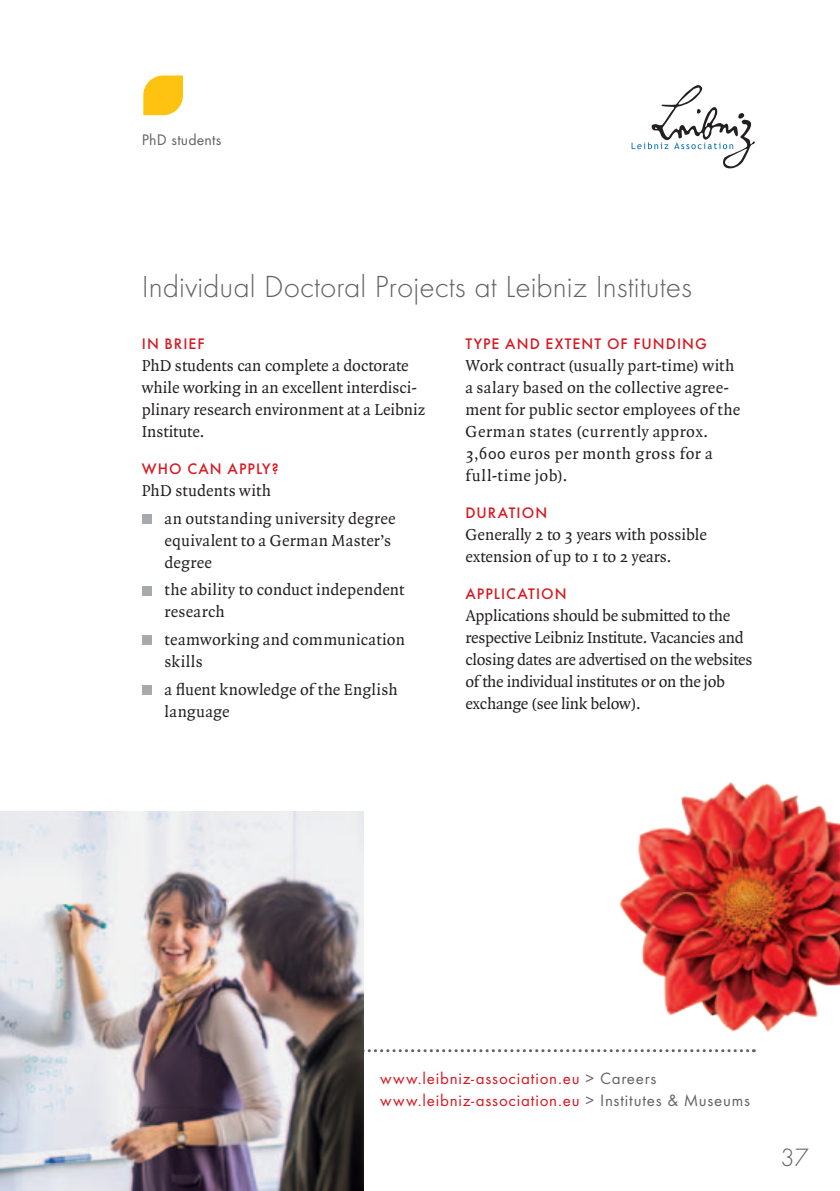
<style>
.page{position:relative;width:840px;height:1191px;background:#fff}
.page>*{position:absolute;margin:0;border:0;box-sizing:border-box;transform-origin:0 0}
.t1{font:300 28px "Futura ND";color:#636366}
.t2{font:300 23px "Futura ND";color:#636366}
.t3{font:17px/22px "Quadraat OT";color:#231f20}
.t4{font:17px/22px "Quadraat OT";letter-spacing:.02em;color:#231f20}
.t5{font:15px/22px "Futura ND";letter-spacing:.05em;color:#d7171f}
.t6{font:500 14px "Futura ND";letter-spacing:.075em;color:#d7171f}
.t7{font:14px "Futura ND";letter-spacing:.01em;color:#636366}
.s1{color:#636366}
</style>
<div class="page">
<svg style="left:363px;top:1049px;width:391px;height:3px"></svg>
<div style="left:142px;top:514px;width:9px;height:10px;background:#a8a9ad"></div>
<div style="left:142px;top:586px;width:9px;height:9px;background:#a8a9ad"></div>
<div style="left:142px;top:635px;width:9px;height:10px;background:#a8a9ad"></div>
<div style="left:142px;top:685px;width:9px;height:10px;background:#a8a9ad"></div>
<svg style="left:143px;top:75px;width:40px;height:40px;background:#fec92d"></svg>
<svg style="left:631px;top:85px;width:123px;height:83px"></svg>
<img style="left:0;top:811px;width:363px;height:380px">
<img style="left:619px;top:782px;width:220px;height:250px">
<p class="t7" style="left:142px;top:129px;width:81px">PhD students</p>
<h3 class="t1" style="left:142px;top:270px;width:551px">Individual Doctoral Projects at Leibniz Institutes</h3>
<h4 class="t6" style="left:142px;top:334px;width:64px">IN BRIEF</h4>
<p class="t3" style="left:142px;top:355px;width:285px">PhD students can complete a doctorate while working in an excellent interdisci&shy;plinary research environment at a Leibniz Institute.</p>
<h4 class="t6" style="left:142px;top:459px;width:138px">WHO CAN APPLY?</h4>
<p class="t3" style="left:164px;top:477px;width:232px;line-height:27.6px;text-indent:-23px">PhD students with<br>an outstanding university degree</p>
<p class="t3" style="left:164px;top:529px;width:228px">equivalent to a German Master’s degree</p>
<p class="t3" style="left:164px;top:579px;width:241px">the ability to conduct independent research</p>
<p class="t3" style="left:164px;top:629px;width:242px">teamworking and communication skills</p>
<p class="t3" style="left:164px;top:678px;width:234px">a fluent knowledge of the English language</p>
<h4 class="t6" style="left:465px;top:334px;width:243px">TYPE AND EXTENT OF FUNDING</h4>
<p class="t4" style="left:465px;top:355px;width:276px">Work contract (usually part-time) with a salary based on the collective agree&shy;ment for public sector employees of the German states (currently approx.<br>3,600 euros per month gross for a full-time job).</p>
<h4 class="t6" style="left:465px;top:503px;width:83px">DURATION</h4>
<p class="t3" style="left:465px;top:524px;width:243px">Generally 2 to 3 years with possible extension of up to 1 to 2 years.</p>
<h4 class="t6" style="left:465px;top:584px;width:103px">APPLICATION</h4>
<p class="t3" style="left:465px;top:605px;width:288px">Applications should be submitted to the respective Leibniz Institute. Vacancies and closing dates are advertised on the websites of the individual institutes or on the job exchange (see link below).</p>
<p class="t5" style="left:380px;top:1066px;width:371px">www.leibniz-association.eu <span class="s1">&gt; Careers </span>www.leibniz-association.eu <span class="s1">&gt; Institutes &amp; Museums</span></p>
<h2 class="t2" style="left:779px;top:1143px;width:30px">37</h2>
</div>
